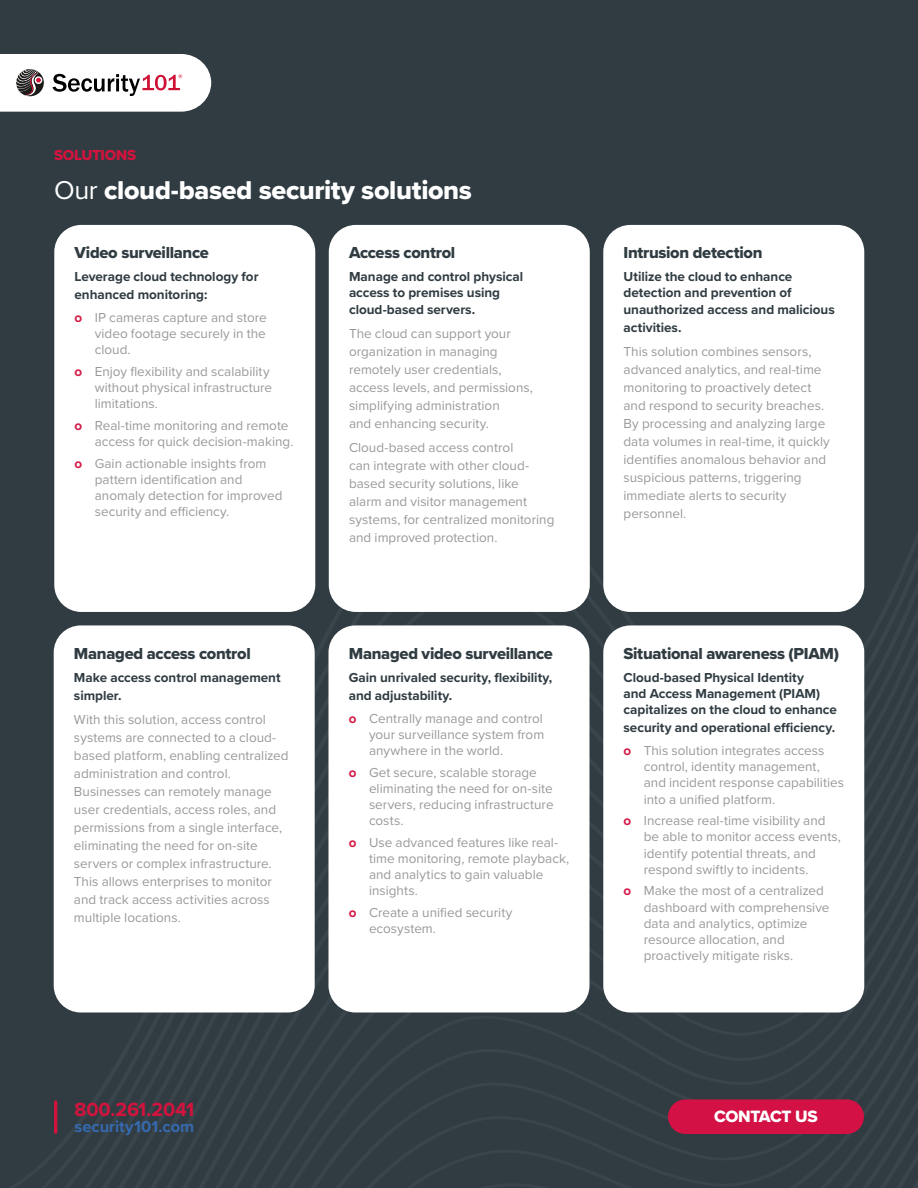
<style>
.page{position:relative;width:918px;height:1188px;background:#303c42}
.page>*{position:absolute;margin:0;border:0;box-sizing:border-box;transform-origin:0 0}
.t1{font:26.7px "Proxima Nova Extrabld";letter-spacing:-.015em;color:#fff}
.t2{font:700 19.8px "Proxima Nova";letter-spacing:-.015em;color:#d3133e}
.t3{font:16.95px "Proxima Nova Extrabld";letter-spacing:-.025em;color:#fff}
.t4{font:16.5px "Proxima Nova Extrabld";letter-spacing:-.02em;color:#303c42}
.t5{font:700 16.5px "Proxima Nova";color:#3669ae}
.t6{font:15px "Proxima Nova Extrabld";letter-spacing:-.015em;color:#d3133e}
.t7{font:13.5px/18px "Proxima Nova";color:#999}
.t8{font:700 13.5px/16.2px "Proxima Nova";color:#303c42}
.s1{font-family:"Proxima Nova"}
.s2{font-weight:700;color:#d41d49}
.s3{color:#d41d49}
.s4{font-weight:400;color:#999}
</style>
<div class="page">
<svg style="left:0;top:54px;width:211px;height:58px;background:#e2dedf"></svg>
<hr style="left:54px;top:1102px;width:3px;height:30px;background:#d3133e">
<div style="left:668px;top:1099px;width:196px;height:35px;background:#d31145;border-radius:17px"></div>
<div style="left:329px;top:225px;width:261px;height:387px;background:#fff;border-radius:27px"></div>
<div style="left:54px;top:225px;width:261px;height:387px;background:#fff;border-radius:27px"></div>
<div style="left:54px;top:625px;width:261px;height:388px;background:#fff;border-radius:27px"></div>
<div style="left:603px;top:225px;width:261px;height:387px;background:#fff;border-radius:27px"></div>
<div style="left:328px;top:625px;width:262px;height:388px;background:#fff;border-radius:27px"></div>
<div style="left:603px;top:625px;width:261px;height:388px;background:#fff;border-radius:27px"></div>
<p class="t6" style="left:54px;top:143px;width:84px">SOLUTIONS</p>
<h1 class="t1" style="left:54px;top:170px;width:420px"><span class="s1">Our</span> cloud-based security solutions</h1>
<p class="t4" style="left:75px;top:240px;width:136px">Video surveillance</p>
<p class="t8" style="left:75px;top:267px;width:186px;line-height:18px">Leverage cloud technology for enhanced monitoring:</p>
<p class="t7" style="left:95px;top:309px;width:173px;line-height:16.2px;text-align:justify;text-indent:-20px"><span class="s2">о</span> IP cameras capture and store video footage securely in the cloud.</p>
<p class="t7" style="left:95px;top:363px;width:179px;line-height:16.2px;text-indent:-20px"><span class="s2">о</span> Enjoy flexibility and scalability without physical infrastructure limitations.</p>
<p class="t7" style="left:95px;top:417px;width:200px;line-height:16.2px;text-indent:-20px"><span class="s2">о</span> Real-time monitoring and remote access for quick decision-making.</p>
<p class="t7" style="left:95px;top:455px;width:189px;line-height:16.2px;text-indent:-20px"><span class="s2">о</span> Gain actionable insights from pattern identification and anomaly detection for improved security and efficiency.</p>
<p class="t4" style="left:74px;top:641px;width:178px">Managed access control</p>
<p class="t8" style="left:74px;top:668px;width:208px;line-height:18px">Make access control management simpler.</p>
<p class="t7" style="left:74px;top:710px;width:216px">With this solution, access control systems are connected to a cloud&shy;based platform, enabling centralized administration and control.<br>Businesses can remotely manage user credentials, access roles, and permissions from a single interface, eliminating the need for on-site servers or complex infrastructure.<br>This allows enterprises to monitor and track access activities across multiple locations.</p>
<p class="t4" style="left:349px;top:240px;width:108px">Access control</p>
<p class="t8" style="left:349px;top:268px;width:176px">Manage and control physical access to premises using cloud-based servers.</p>
<p class="t7" style="left:349px;top:324px;width:185px">The cloud can support your organization in managing remotely user credentials, access levels, and permissions, simplifying administration<br>and enhancing security.</p>
<p class="t7" style="left:349px;top:438px;width:207px">Cloud-based access control<br>can integrate with other cloud&shy;based security solutions, like alarm and visitor management systems, for centralized monitoring and improved protection.</p>
<p class="t4" style="left:349px;top:641px;width:206px">Managed video surveillance</p>
<p class="t8" style="left:349px;top:668px;width:205px;line-height:18px">Gain unrivaled security, flexibility, and adjustability.</p>
<p class="t7" style="left:369px;top:709px;width:177px;line-height:16.2px;text-align:justify;text-indent:-20px"><span class="s2">о</span> Centrally manage and control your surveillance system from anywhere in the world.</p>
<p class="t7" style="left:369px;top:763px;width:186px;line-height:16.2px;text-indent:-20px"><span class="s2">о</span> Get secure, scalable storage eliminating the need for on-site servers, reducing infrastructure costs.</p>
<p class="t7" style="left:369px;top:834px;width:202px;line-height:16.2px;text-indent:-20px"><span class="s2">о</span> Use advanced features like real&shy;time monitoring, remote playback, and analytics to gain valuable insights.</p>
<p class="t7" style="left:369px;top:904px;width:145px;line-height:16.2px;text-indent:-20px"><span class="s2">о</span> Create a unified security ecosystem.</p>
<p class="t4" style="left:624px;top:240px;width:141px">Intrusion detection</p>
<p class="t8" style="left:624px;top:268px;width:213px">Utilize the cloud to enhance detection and prevention of unauthorized access and malicious</p>
<p class="t8" style="left:624px;top:319px;width:60px">activities.</p>
<p class="t7" style="left:624px;top:342px;width:208px">This solution combines sensors, advanced analytics, and real-time monitoring to proactively detect and respond to security breaches.<br>By processing and analyzing large data volumes in real-time, it quickly identifies anomalous behavior and suspicious patterns, triggering immediate alerts to security personnel.</p>
<p class="t4" style="left:624px;top:641px;width:217px">Situational awareness (PIAM)</p>
<p class="t8" style="left:624px;top:669px;width:215px">Cloud-based Physical Identity<br>and Access Management (PIAM) capitalizes on the cloud to enhance</p>
<p class="t8" style="left:624px;top:716px;width:213px;line-height:23px">security and operational efficiency. <span class="s3">о</span> <span class="s4">This solution integrates access</span></p>
<p class="t7" style="left:644px;top:758px;width:202px;line-height:16.2px">control, identity management, and incident response capabilities into a unified platform.</p>
<p class="t7" style="left:644px;top:812px;width:199px;line-height:16.2px;text-indent:-20px"><span class="s2">о</span> Increase real-time visibility and be able to monitor access events, identify potential threats, and respond swiftly to incidents.</p>
<p class="t7" style="left:644px;top:882px;width:187px;line-height:16.2px;text-indent:-20px"><span class="s2">о</span> Make the most of a centralized dashboard with comprehensive data and analytics, optimize resource allocation, and proactively mitigate risks.</p>
<h2 class="t2" style="left:74px;top:1094px;width:121px">800.261.2041</h2>
<p class="t5" style="left:74px;top:1114px;width:121px">security101.com</p>
<p class="t3" style="left:714px;top:1104px;width:105px">CONTACT US</p>
</div>
